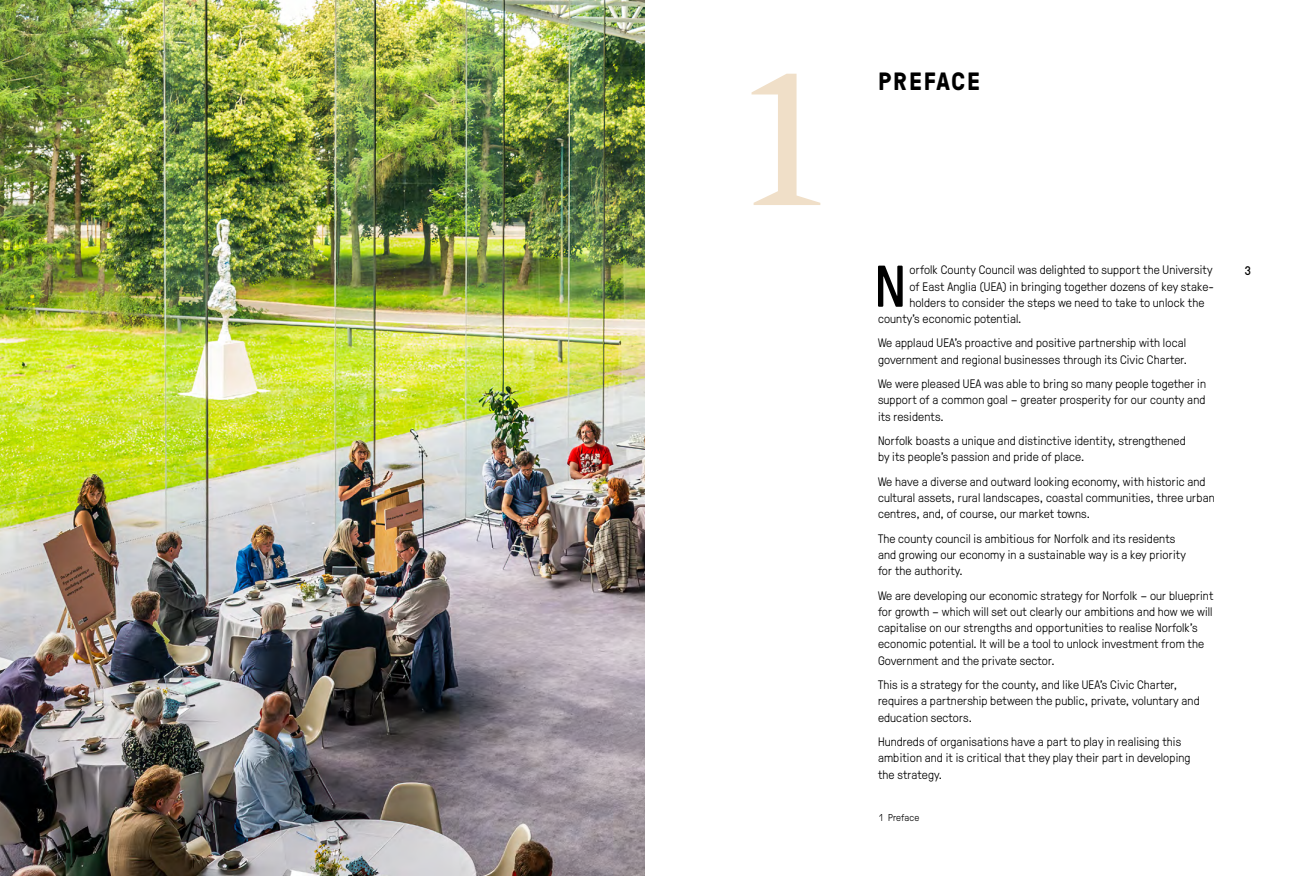
<style>
.page{position:relative;width:1290px;height:876px;background:#fff}
.page>*{position:absolute;margin:0;border:0;box-sizing:border-box;transform-origin:0 0}
.t1{font:300 187.5px "Sabre";color:#f0dfc8}
.t2{font:58.75px "GT Pressura";color:#000}
.t3{font:700 25px "GT Pressura";letter-spacing:.075em;color:#000}
.t4{font:12.5px "GT Pressura";color:#000}
.t5{font:300 12.38px/16.2px "GT Pressura";letter-spacing:.01em;color:#000}
.t6{font:300 10px "GT Pressura";letter-spacing:.01em;color:#000}
</style>
<div class="page">
<img style="left:0;top:0;width:645px;height:875px">
<h1 class="t1" style="left:748px;top:27px;width:82px">1</h1>
<h3 class="t3" style="left:878px;top:63px;width:103px">PREFACE</h3>
<h2 class="t2" style="left:874px;top:244px;width:34px">N</h2>
<p class="t5" style="left:909px;top:261px;width:304px">orfolk County Council was delighted to support the University</p>
<p class="t5" style="left:909px;top:277px;width:306px">of East Anglia (UEA) in bringing together dozens of key stake-</p>
<p class="t5" style="left:909px;top:293px;width:296px">holders to consider the steps we need to take to unlock the</p>
<p class="t5" style="left:878px;top:310px;width:145px">county’s economic potential.</p>
<p class="t5" style="left:878px;top:334px;width:311px">We applaud UEA’s proactive and positive partnership with local government and regional businesses through its Civic Charter.</p>
<p class="t5" style="left:878px;top:375px;width:329px;text-align:justify">We were pleased UEA was able to bring so many people together in support of a common goal – greater prosperity for our county and its residents.</p>
<p class="t5" style="left:878px;top:431px;width:309px">Norfolk boasts a unique and distinctive identity, strengthened by its people’s passion and pride of place.</p>
<p class="t5" style="left:878px;top:472px;width:338px">We have a diverse and outward looking economy, with historic and cultural assets, rural landscapes, coastal communities, three urban centres, and, of course, our market towns.</p>
<p class="t5" style="left:878px;top:529px;width:309px">The county council is ambitious for Norfolk and its residents and growing our economy in a sustainable way is a key priority for the authority.</p>
<p class="t5" style="left:878px;top:586px;width:337px">We are developing our economic strategy for Norfolk – our blueprint for growth – which will set out clearly our ambitions and how we will capitalise on our strengths and opportunities to realise Norfolk’s economic potential. It will be a tool to unlock investment from the Government and the private sector.</p>
<p class="t5" style="left:878px;top:675px;width:323px">This is a strategy for the county, and like UEA’s Civic Charter, requires a partnership between the public, private, voluntary and education sectors.</p>
<p class="t5" style="left:878px;top:732px;width:314px">Hundreds of organisations have a part to play in realising this ambition and it is critical that they play their part in developing the strategy.</p>
<p class="t6" style="left:879px;top:809px;width:42px">1 Preface</p>
<p class="t4" style="left:1245px;top:261px;width:8px">3</p>
</div>
